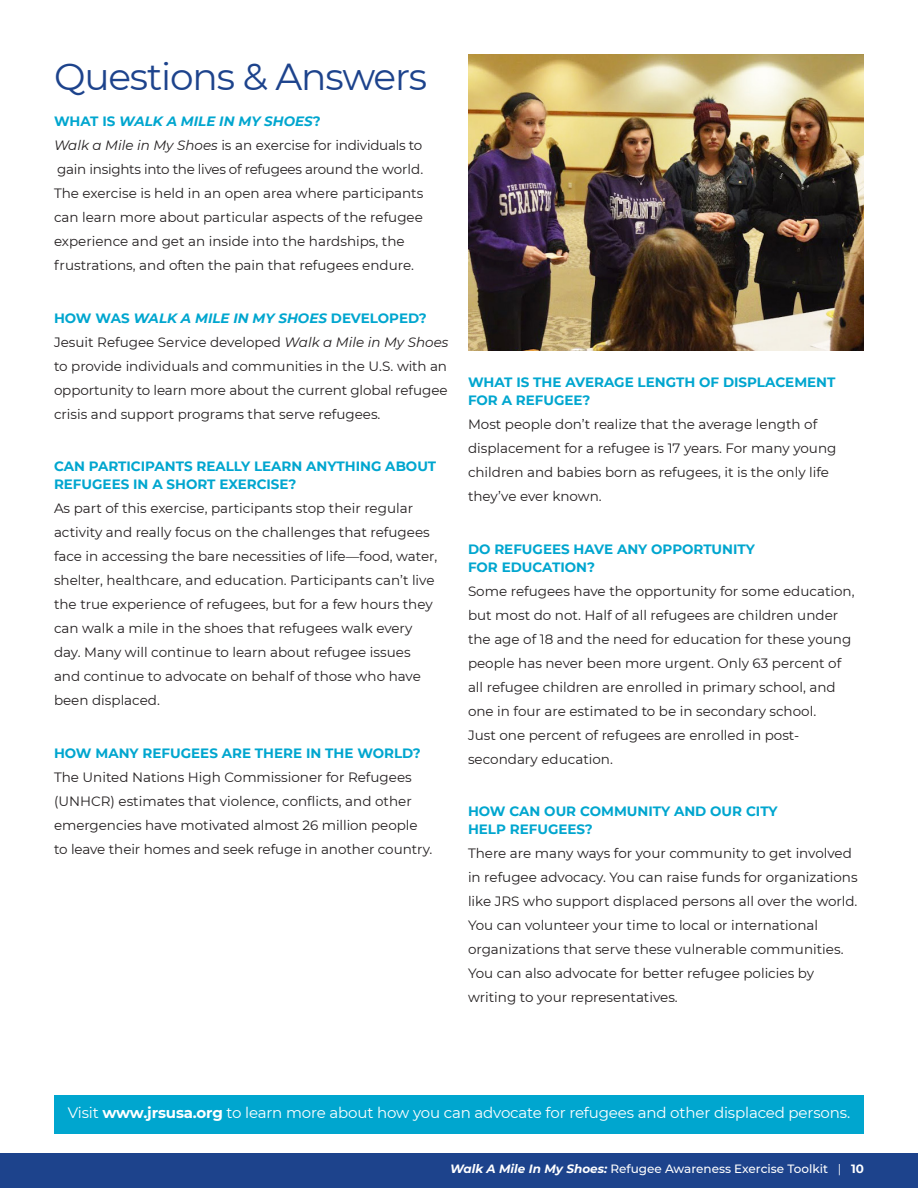
<style>
.page{position:relative;width:918px;height:1188px;background:#fff}
.page>*{position:absolute;margin:0;border:0;box-sizing:border-box;transform-origin:0 0}
.t1{font:37.5px "Montserrat";letter-spacing:-.03em;color:#1d438c}
.t2{font:15px "Montserrat";letter-spacing:-.01em;color:#fff}
.t3{font:13.5px/24px "Montserrat";color:#231f20}
.t4{font:700 13.5px/18px "Montserrat";color:#00a6cf}
.t5{font:italic 700 13.5px "Montserrat";color:#00a6cf}
.t6{font:500 12px "Montserrat";color:#fff}
.s1{font-style:normal}
.s2{font-style:italic}
.s3{font-weight:700}
.s4{font-weight:700;font-style:italic}
.s5{font-weight:400}
</style>
<div class="page">
<div style="left:54px;top:1095px;width:810px;height:39px;background:#00a6cf"></div>
<div style="left:0;top:1153px;width:918px;height:35px;background:#1d438c"></div>
<img style="left:468px;top:54px;width:396px;height:297px">
<p class="t1" style="left:54px;top:51px;width:375px">Questions &amp; Answers</p>
<p class="t5" style="left:54px;top:112px;width:268px"><span class="s1">WHAT IS</span> WALK A MILE IN MY SHOES<span class="s1">?</span></p>
<p class="t3" style="left:54px;top:133px;width:371px"><span class="s2">Walk a Mile in My Shoes</span> is an exercise for individuals to gain insights into the lives of refugees around the world.<br>The exercise is held in an open area where participants can learn more about particular aspects of the refugee experience and get an inside into the hardships, the frustrations, and often the pain that refugees endure.</p>
<p class="t5" style="left:54px;top:308px;width:374px"><span class="s1">HOW WAS</span> WALK A MILE IN MY SHOES <span class="s1">DEVELOPED?</span></p>
<p class="t3" style="left:54px;top:330px;width:396px;text-align:justify">Jesuit Refugee Service developed <span class="s2">Walk a Mile in My Shoes </span>to provide individuals and communities in the U.S. with an opportunity to learn more about the current global refugee crisis and support programs that serve refugees.</p>
<p class="t4" style="left:54px;top:457px;width:384px">CAN PARTICIPANTS REALLY LEARN ANYTHING ABOUT<br>REFUGEES IN A SHORT EXERCISE?</p>
<p class="t3" style="left:54px;top:496px;width:361px">As part of this exercise, participants stop their regular</p>
<p class="t3" style="left:54px;top:520px;width:385px">activity and really focus on the challenges that refugees face in accessing the bare necessities of life—food, water, shelter, healthcare, and education. Participants can’t live the true experience of refugees, but for a few hours they can walk a mile in the shoes that refugees walk every day. Many will continue to learn about refugee issues and continue to advocate on behalf of those who have been displaced.</p>
<p class="t4" style="left:54px;top:743px;width:368px">HOW MANY REFUGEES ARE THERE IN THE WORLD?</p>
<p class="t3" style="left:54px;top:765px;width:380px">The United Nations High Commissioner for Refugees (UNHCR) estimates that violence, conflicts, and other emergencies have motivated almost 26 million people to leave their homes and seek refuge in another country.</p>
<p class="t4" style="left:468px;top:373px;width:369px">WHAT IS THE AVERAGE LENGTH OF DISPLACEMENT<br>FOR A REFUGEE?</p>
<p class="t3" style="left:468px;top:412px;width:370px">Most people don’t realize that the average length of displacement for a refugee is 17 years. For many young children and babies born as refugees, it is the only life they’ve ever known.</p>
<p class="t4" style="left:468px;top:539px;width:288px">DO REFUGEES HAVE ANY OPPORTUNITY<br>FOR EDUCATION?</p>
<p class="t3" style="left:468px;top:579px;width:388px">Some refugees have the opportunity for some education, but most do not. Half of all refugees are children under the age of 18 and the need for education for these young people has never been more urgent. Only 63 percent of all refugee children are enrolled in primary school, and one in four are estimated to be in secondary school.<br>Just one percent of refugees are enrolled in post&shy;secondary education.</p>
<p class="t4" style="left:468px;top:802px;width:311px">HOW CAN OUR COMMUNITY AND OUR CITY<br>HELP REFUGEES?</p>
<p class="t3" style="left:468px;top:841px;width:391px">There are many ways for your community to get involved in refugee advocacy. You can raise funds for organizations like JRS who support displaced persons all over the world.<br>You can volunteer your time to local or international organizations that serve these vulnerable communities.<br>You can also advocate for better refugee policies by writing to your representatives.</p>
<p class="t2" style="left:68px;top:1102px;width:784px">Visit <span class="s3">www.jrsusa.org</span> to learn more about how you can advocate for refugees and other displaced persons.</p>
<p class="t6" style="left:450px;top:1161px;width:415px"><span class="s4">Walk A Mile In My Shoes:</span> Refugee Awareness Exercise Toolkit <span class="s5">|</span> <span class="s3">10</span></p>
</div>
